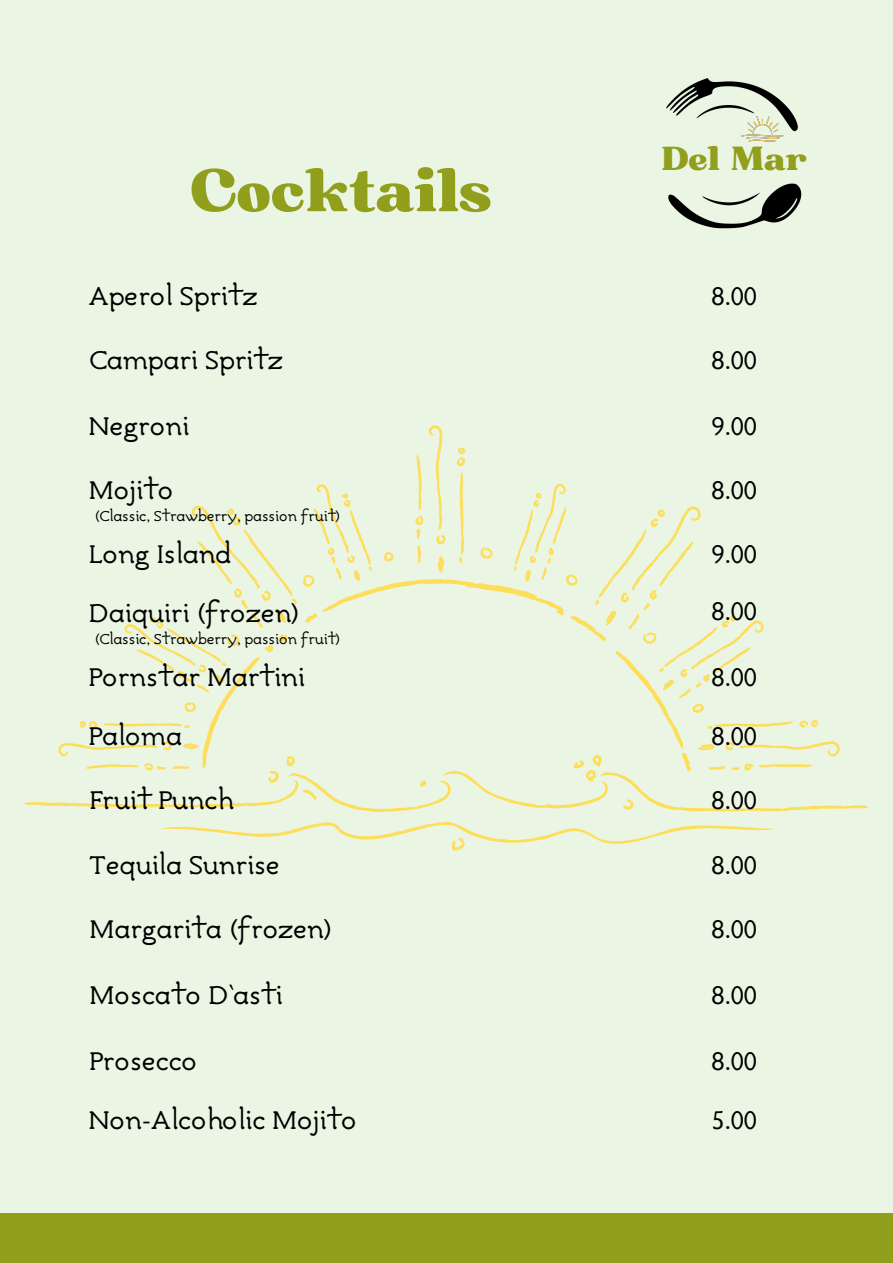
<style>
.page{position:relative;width:893px;height:1263px;background:#eaf6e3}
.page>*{position:absolute;margin:0;border:0;box-sizing:border-box;transform-origin:0 0}
.t1{font:57.82px "Bugaki";color:#919f1d}
.t2{font:32.25px "Bugaki";color:#919f1d}
.t3{font:27px/58.8px "Avdira";color:#000}
.t4{font:15px "Avdira";color:#000}
</style>
<div class="page">
<svg style="left:24px;top:425px;width:844px;height:425px"></svg>
<div style="left:0;top:1213px;width:893px;height:50px;background:#919f1d"></div>
<img style="left:666px;top:78px;width:136px;height:151px">
<img style="left:741px;top:117px;width:42px;height:25px">
<h1 class="t1" style="left:189px;top:155px;width:304px">Cocktails</h1>
<p class="t3" style="left:89px;top:268px;width:170px">Aperol Spritz</p>
<p class="t3" style="left:89px;top:332px;width:195px">Campari Spritz</p>
<p class="t3" style="left:89px;top:398px;width:102px">Negroni</p>
<p class="t3" style="left:89px;top:462px;width:87px">Mojito</p>
<p class="t4" style="left:95px;top:507px;width:248px">(Classic, Strawberry, passion fruit)</p>
<p class="t3" style="left:89px;top:525px;width:144px">Long Island</p>
<p class="t3" style="left:89px;top:585px;width:214px">Daiquiri (frozen)</p>
<p class="t4" style="left:95px;top:630px;width:248px">(Classic, Strawberry, passion fruit)</p>
<p class="t3" style="left:89px;top:649px;width:218px">Pornstar Martini<br>Paloma</p>
<p class="t3" style="left:89px;top:771px;width:145px">Fruit Punch</p>
<p class="t3" style="left:89px;top:836px;width:192px">Tequila Sunrise</p>
<p class="t3" style="left:89px;top:900px;width:245px">Margarita (frozen)</p>
<p class="t3" style="left:89px;top:966px;width:195px">Moscato D`asti</p>
<p class="t3" style="left:89px;top:1032px;width:109px">Prosecco</p>
<p class="t2" style="left:661px;top:139px;width:147px">Del Mar</p>
<p class="t3" style="left:711px;top:268px;width:47px">8.00</p>
<p class="t3" style="left:711px;top:332px;width:47px">8.00</p>
<p class="t3" style="left:711px;top:398px;width:47px">9.00</p>
<p class="t3" style="left:711px;top:462px;width:47px">8.00</p>
<p class="t3" style="left:711px;top:525px;width:47px">9.00</p>
<p class="t3" style="left:711px;top:583px;width:47px">8.00</p>
<p class="t3" style="left:711px;top:649px;width:47px">8.00<br>8.00</p>
<p class="t3" style="left:711px;top:771px;width:47px">8.00</p>
<p class="t3" style="left:711px;top:836px;width:47px">8.00</p>
<p class="t3" style="left:711px;top:900px;width:47px">8.00</p>
<p class="t3" style="left:711px;top:966px;width:47px">8.00</p>
<p class="t3" style="left:711px;top:1032px;width:47px">8.00</p>
<p class="t3" style="left:89px;top:1092px;width:270px">Non-Alcoholic Mojito</p>
<p class="t3" style="left:711px;top:1092px;width:47px">5.00</p>
</div>
